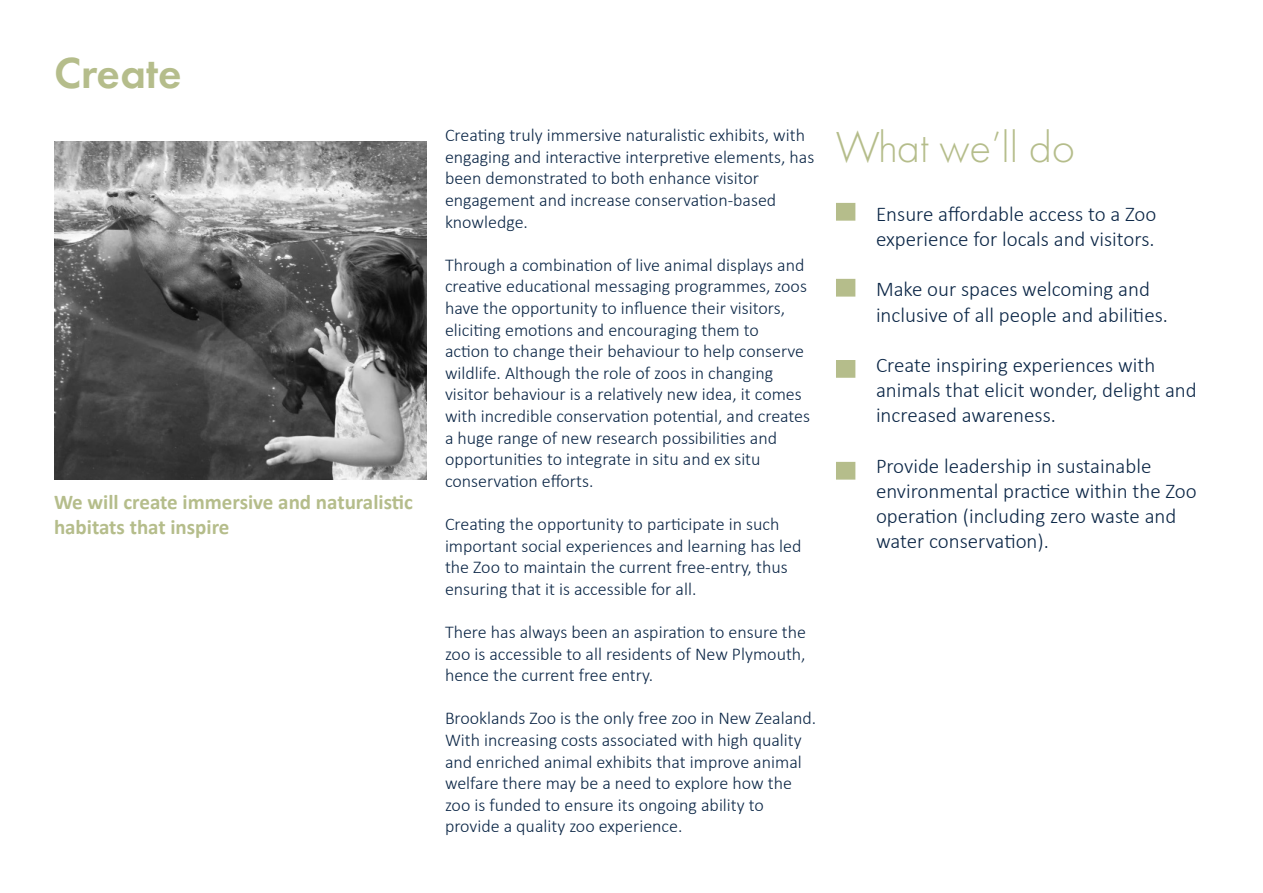
<style>
.page{position:relative;width:1263px;height:893px;background:#fff}
.page>*{position:absolute;margin:0;border:0;box-sizing:border-box;transform-origin:0 0}
.t1{font:300 45px "Futura PT";color:#b5bd8b}
.t2{font:600 45px "Futura PT";color:#b5bd8b}
.t3{font:300 21px/25.2px "Calibri";color:#0b2646}
.t4{font:700 21px/25.2px "Calibri";color:#b5bd8b}
.t5{font:300 18px/21.6px "Calibri";color:#0b2646}
</style>
<div class="page">
<img style="left:54px;top:141px;width:373px;height:338px">
<div style="left:836px;top:203px;width:19px;height:18px;background:#b5bd8b;border:2px solid #b5bd8b"></div>
<div style="left:836px;top:279px;width:19px;height:18px;background:#b5bd8b;border:2px solid #b5bd8b"></div>
<div style="left:836px;top:360px;width:19px;height:18px;background:#b5bd8b;border:2px solid #b5bd8b"></div>
<div style="left:836px;top:462px;width:19px;height:18px;background:#b5bd8b;border:2px solid #b5bd8b"></div>
<p class="t2" style="left:54px;top:45px;width:129px">Create</p>
<p class="t4" style="left:54px;top:489px;width:360px">We will create immersive and naturalistic habitats that inspire</p>
<p class="t5" style="left:445px;top:124px;width:371px">Creating truly immersive naturalistic exhibits, with engaging and interactive interpretive elements, has</p>
<p class="t5" style="left:445px;top:167px;width:333px">been demonstrated to both enhance visitor engagement and increase conservation-based knowledge.</p>
<p class="t5" style="left:445px;top:254px;width:367px">Through a combination of live animal displays and creative educational messaging programmes, zoos have the opportunity to influence their visitors, eliciting emotions and encouraging them to<br>action to change their behaviour to help conserve wildlife. Although the role of zoos in changing visitor behaviour is a relatively new idea, it comes with incredible conservation potential, and creates a huge range of new research possibilities and opportunities to integrate in situ and ex situ conservation efforts.</p>
<p class="t5" style="left:445px;top:513px;width:358px">Creating the opportunity to participate in such important social experiences and learning has led the Zoo to maintain the current free-entry, thus ensuring that it is accessible for all.</p>
<p class="t5" style="left:445px;top:621px;width:363px;text-align:justify">There has always been an aspiration to ensure the zoo is accessible to all residents of New Plymouth, hence the current free entry.</p>
<p class="t5" style="left:445px;top:707px;width:373px">Brooklands Zoo is the only free zoo in New Zealand.<br>With increasing costs associated with high quality and enriched animal exhibits that improve animal welfare there may be a need to explore how the zoo is funded to ensure its ongoing ability to provide a quality zoo experience.</p>
<p class="t1" style="left:836px;top:121px;width:241px">What we’ll do</p>
<p class="t3" style="left:876px;top:201px;width:282px">Ensure affordable access to a Zoo experience for locals and visitors.</p>
<p class="t3" style="left:876px;top:277px;width:293px">Make our spaces welcoming and inclusive of all people and abilities.</p>
<p class="t3" style="left:876px;top:352px;width:322px">Create inspiring experiences with animals that elicit wonder, delight and increased awareness.</p>
<p class="t3" style="left:876px;top:453px;width:322px">Provide leadership in sustainable environmental practice within the Zoo operation (including zero waste and water conservation).</p>
</div>
